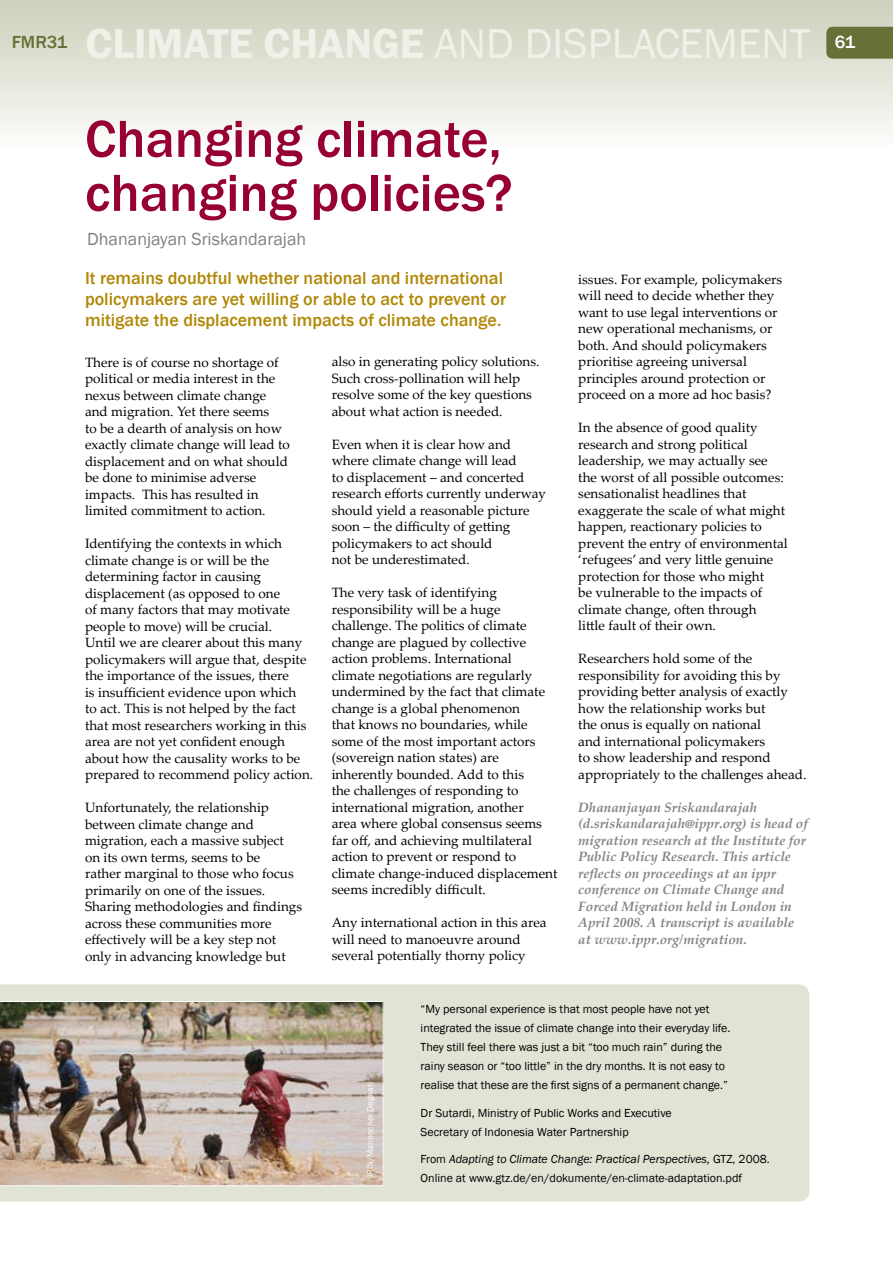
<style>
.page{position:relative;width:893px;height:1263px;background:#fff}
.page>*{position:absolute;margin:0;border:0;box-sizing:border-box;transform-origin:0 0}
.t1{font:500 54px/54px "Franklin Gothic";color:#960032}
.t2{font:42.9px "Franklin Gothic";color:#f0f2ea}
.t3{font:500 18px/21px "Franklin Gothic";color:#b18807}
.t4{font:18px "Franklin Gothic";color:#808285}
.t5{font:500 18px "Franklin Gothic";color:#667138}
.t6{font:500 18px "Franklin Gothic";color:#fff}
.t7{font:13.5px/16.5px "Palatino Linotype";color:#000}
.t8{font:italic 700 13.5px/16.5px "Palatino Linotype";color:#808285}
.t9{font:12px/18.9px "Franklin Gothic";color:#000}
.t10{font:9px "Franklin Gothic";color:#fff}
.s1{font-weight:600}
.s2{font-style:italic}
</style>
<div class="page">
<div style="left:0;top:0;width:893px;height:147px;background:linear-gradient(to bottom,#ccd0bb,#fbfcf9)"></div>
<div style="left:826px;top:27px;width:67px;height:32px;background:#667138"></div>
<div style="left:0;top:984px;width:809px;height:218px;background:#e0e4d5"></div>
<img style="left:0;top:1001px;width:384px;height:185px">
<h3 class="t5" style="left:12px;top:31px;width:57px">FMR31</h3>
<h2 class="t2" style="left:86px;top:17px;width:726px"><span class="s1">CLIMATE CHANGE</span> AND DISPLACEMENT</h2>
<h3 class="t6" style="left:835px;top:31px;width:22px">61</h3>
<h1 class="t1" style="left:85px;top:112px;width:429px">Changing climate, changing policies?</h1>
<h3 class="t4" style="left:87px;top:228px;width:221px">Dhananjayan Sriskandarajah</h3>
<h3 class="t3" style="left:85px;top:268px;width:422px">It remains doubtful whether national and international policymakers are yet willing or able to act to prevent or mitigate the displacement impacts of climate change.</h3>
<p class="t7" style="left:85px;top:353px;width:206px">There is of course no shortage of political or media interest in the nexus between climate change and migration. Yet there seems<br>to be a dearth of analysis on how exactly climate change will lead to displacement and on what should be done to minimise adverse impacts. This has resulted in limited commitment to action.</p>
<p class="t7" style="left:85px;top:535px;width:230px">Identifying the contexts in which climate change is or will be the determining factor in causing displacement (as opposed to one<br>of many factors that may motivate people to move) will be crucial.<br>Until we are clearer about this many policymakers will argue that, despite the importance of the issues, there<br>is insufficient evidence upon which<br>to act. This is not helped by the fact that most researchers working in this area are not yet confident enough about how the causality works to be prepared to recommend policy action.</p>
<p class="t7" style="left:85px;top:799px;width:219px">Unfortunately, the relationship between climate change and migration, each a massive subject on its own terms, seems to be<br>rather marginal to those who focus primarily on one of the issues.<br>Sharing methodologies and findings across these communities more effectively will be a key step not only in advancing knowledge but</p>
<p class="t7" style="left:332px;top:353px;width:209px">also in generating policy solutions.<br>Such cross-pollination will help resolve some of the key questions about what action is needed.</p>
<p class="t7" style="left:332px;top:436px;width:216px">Even when it is clear how and where climate change will lead<br>to displacement – and concerted research efforts currently underway should yield a reasonable picture soon – the difficulty of getting policymakers to act should<br>not be underestimated.</p>
<p class="t7" style="left:332px;top:584px;width:227px">The very task of identifying responsibility will be a huge challenge. The politics of climate change are plagued by collective action problems. International climate negotiations are regularly undermined by the fact that climate change is a global phenomenon<br>that knows no boundaries, while some of the most important actors (sovereign nation states) are inherently bounded. Add to this<br>the challenges of responding to international migration, another<br>area where global consensus seems far off, and achieving multilateral action to prevent or respond to climate change-induced displacement seems incredibly difficult.</p>
<p class="t7" style="left:332px;top:914px;width:216px">Any international action in this area will need to manoeuvre around several potentially thorny policy</p>
<p class="t7" style="left:578px;top:270px;width:205px">issues. For example, policymakers will need to decide whether they want to use legal interventions or new operational mechanisms, or both. And should policymakers prioritise agreeing universal principles around protection or proceed on a more ad hoc basis?</p>
<p class="t7" style="left:578px;top:419px;width:211px">In the absence of good quality research and strong political leadership, we may actually see the worst of all possible outcomes: sensationalist headlines that exaggerate the scale of what might happen, reactionary policies to prevent the entry of environmental ‘refugees’ and very little genuine protection for those who might<br>be vulnerable to the impacts of climate change, often through<br>little fault of their own.</p>
<p class="t7" style="left:578px;top:650px;width:230px">Researchers hold some of the responsibility for avoiding this by providing better analysis of exactly how the relationship works but<br>the onus is equally on national<br>and international policymakers<br>to show leadership and respond appropriately to the challenges ahead.</p>
<p class="t8" style="left:578px;top:798px;width:231px">Dhananjayan Sriskandarajah (d.sriskandarajah@ippr.org) is head of migration research at the Institute for Public Policy Research. This article reflects on proceedings at an ippr conference on Climate Change and Forced Migration held in London in April 2008. A transcript is available at www.ippr.org/migration.</p>
<p class="t10" style="left:364px;top:1177px;width:96px;rotate:-90deg">IRIN/Manoocher Deghati</p>
<p class="t9" style="left:421px;top:1000px;width:311px">“My personal experience is that most people have not yet integrated the issue of climate change into their everyday life.<br>They still feel there was just a bit “too much rain” during the rainy season or “too little” in the dry months. It is not easy to realise that these are the first signs of a permanent change.”</p>
<p class="t9" style="left:421px;top:1103px;width:253px">Dr Sutardi, Ministry of Public Works and Executive<br>Secretary of Indonesia Water Partnership</p>
<p class="t9" style="left:421px;top:1150px;width:351px">From <span class="s2">Adapting to Climate Change: Practical Perspectives,</span> GTZ, 2008.<br>Online at www.gtz.de/en/dokumente/en-climate-adaptation.pdf</p>
</div>
